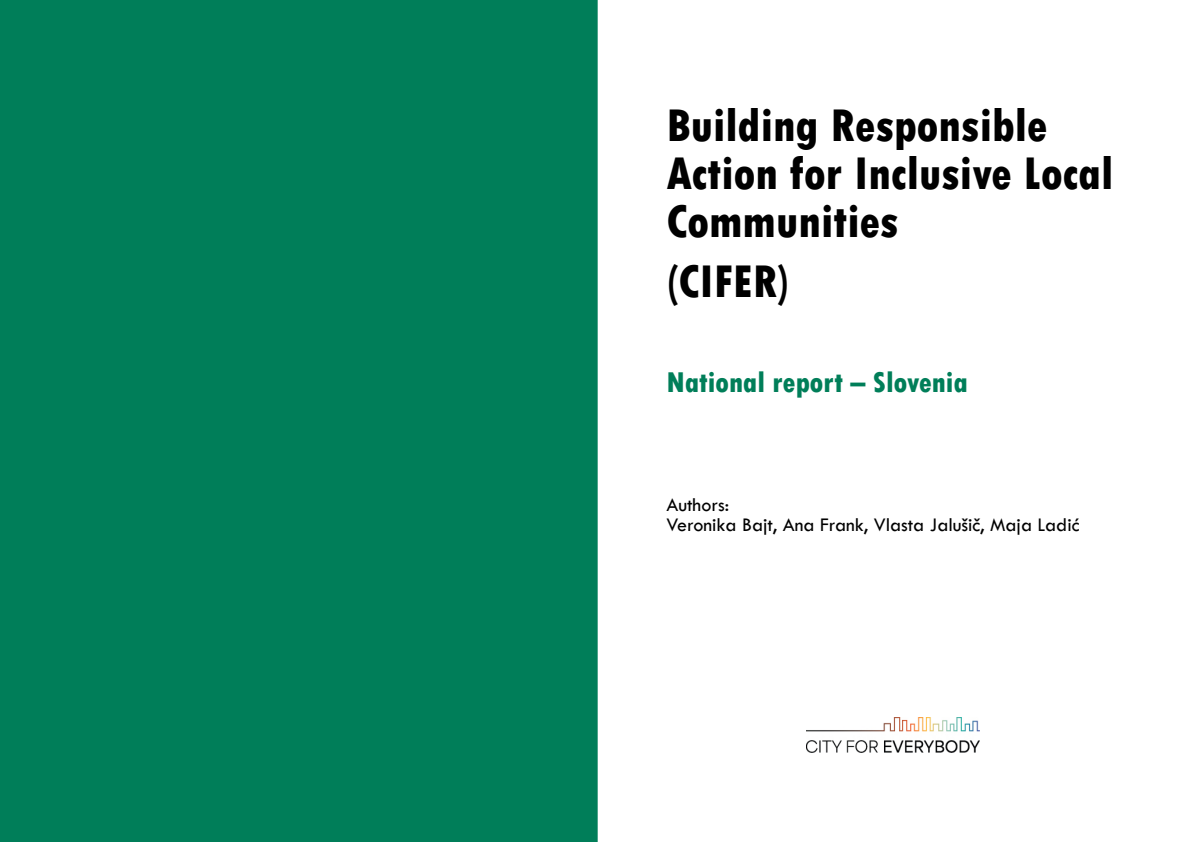
<style>
.page{position:relative;width:1191px;height:842px;background:#fff}
.page>*{position:absolute;margin:0;border:0;box-sizing:border-box;transform-origin:0 0}
.t1{font:800 condensed 48px/48px "Tw Cen";color:#000}
.t2{font:800 condensed 30px "Tw Cen";color:#007e59}
.t3{font:20px/20px "Tw Cen";color:#000}
</style>
<div class="page">
<div style="left:0;top:0;width:597px;height:842px;background:#007e59"></div>
<img style="left:806px;top:718px;width:174px;height:35px">
<p class="t1" style="left:666px;top:105px;width:449px">Building Responsible<br>Action for Inclusive Local<br>Communities</p>
<p class="t1" style="left:666px;top:261px;width:124px">(CIFER)</p>
<p class="t2" style="left:666px;top:371px;width:303px">National report – Slovenia</p>
<p class="t3" style="left:666px;top:496px;width:414px">Authors:<br>Veronika Bajt, Ana Frank, Vlasta Jalušič, Maja Ladić</p>
</div>
